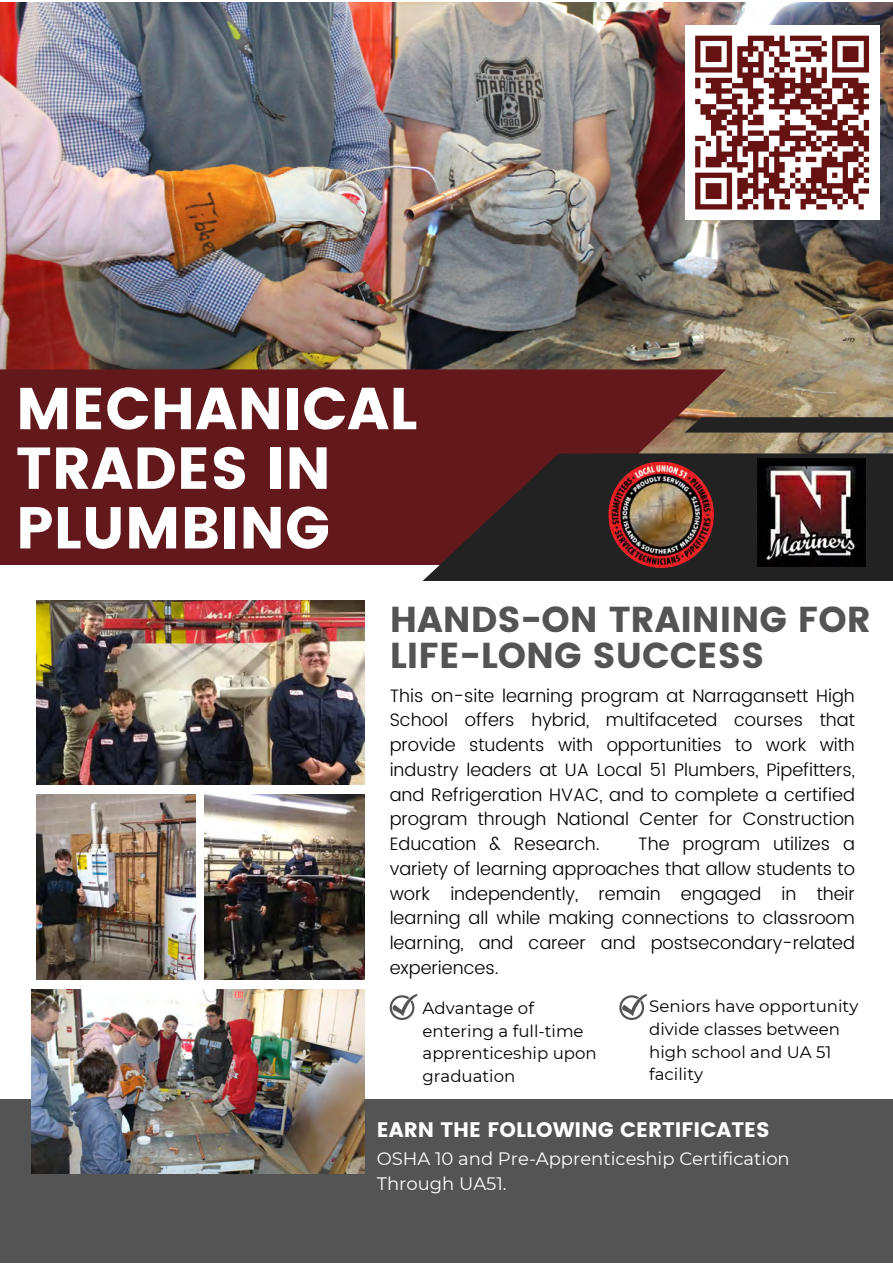
<style>
.page{position:relative;width:893px;height:1264px;background:#fff}
.page>*{position:absolute;margin:0;border:0;box-sizing:border-box;transform-origin:0 0}
.t1{font:58.95px/59.6px "Poppins";color:#fff}
.t2{font:36px/36px "Poppins";color:#545454}
.t3{font:21px "Poppins";color:#fff}
.t4{font:300 18px/24.8px "Poppins";color:#000;text-align:justify}
.t5{font:18px/24.8px "Montserrat";color:#fff}
.t6{font:16.65px/22.8px "Montserrat";color:#000}
</style>
<div class="page">
<img style="left:36px;top:600px;width:328px;height:184px">
<img style="left:36px;top:795px;width:160px;height:184px">
<img style="left:205px;top:795px;width:159px;height:184px">
<img style="left:0;top:2px;width:892px;height:451px">
<div style="left:0;top:1098px;width:892px;height:164px;background:#545454"></div>
<img style="left:32px;top:989px;width:332px;height:184px">
<div style="left:0;top:369px;width:726px;height:196px;background:#63181b"></div>
<svg style="left:422px;top:453px;width:470px;height:128px;fill:#222"></svg>
<svg style="left:684px;top:417px;width:208px;height:15px;background:#272524"></svg>
<svg style="left:389px;top:994px;width:28px;height:25px"></svg>
<svg style="left:619px;top:994px;width:28px;height:25px"></svg>
<img style="left:757px;top:459px;width:108px;height:108px">
<img style="left:593px;top:459px;width:133px;height:122px">
<div style="left:684px;top:25px;width:195px;height:195px;background:#fff"></div>
<svg style="left:695px;top:35px;width:174px;height:175px"></svg>
<p class="t1" style="left:16px;top:379px;width:403px">MECHANICAL<br>TRADES IN<br>PLUMBING</p>
<p class="t2" style="left:389px;top:601px;width:482px">HANDS-ON TRAINING FOR<br>LIFE-LONG SUCCESS</p>
<p class="t4" style="left:389px;top:683px;width:466px">This on-site learning program at Narragansett High School offers hybrid, multifaceted courses that provide students with opportunities to work with industry leaders at UA Local 51 Plumbers, Pipefitters, and Refrigeration HVAC, and to complete a certified program through National Center for Construction Education &amp; Research.</p>
<p class="t4" style="left:389px;top:831px;width:466px;text-indent:248px">The program utilizes a variety of learning approaches that allow students to work independently, remain engaged in their learning all while making connections to classroom learning, and career and postsecondary-related experiences.</p>
<p class="t6" style="left:422px;top:996px;width:176px">Advantage of entering a full-time apprenticeship upon graduation</p>
<p class="t6" style="left:649px;top:994px;width:210px">Seniors have opportunity divide classes between high school and UA 51 facility</p>
<p class="t3" style="left:376px;top:1117px;width:394px">EARN THE FOLLOWING CERTIFICATES</p>
<p class="t5" style="left:376px;top:1146px;width:414px">OSHA 10 and Pre-Apprenticeship Certification<br>Through UA51.</p>
</div>
